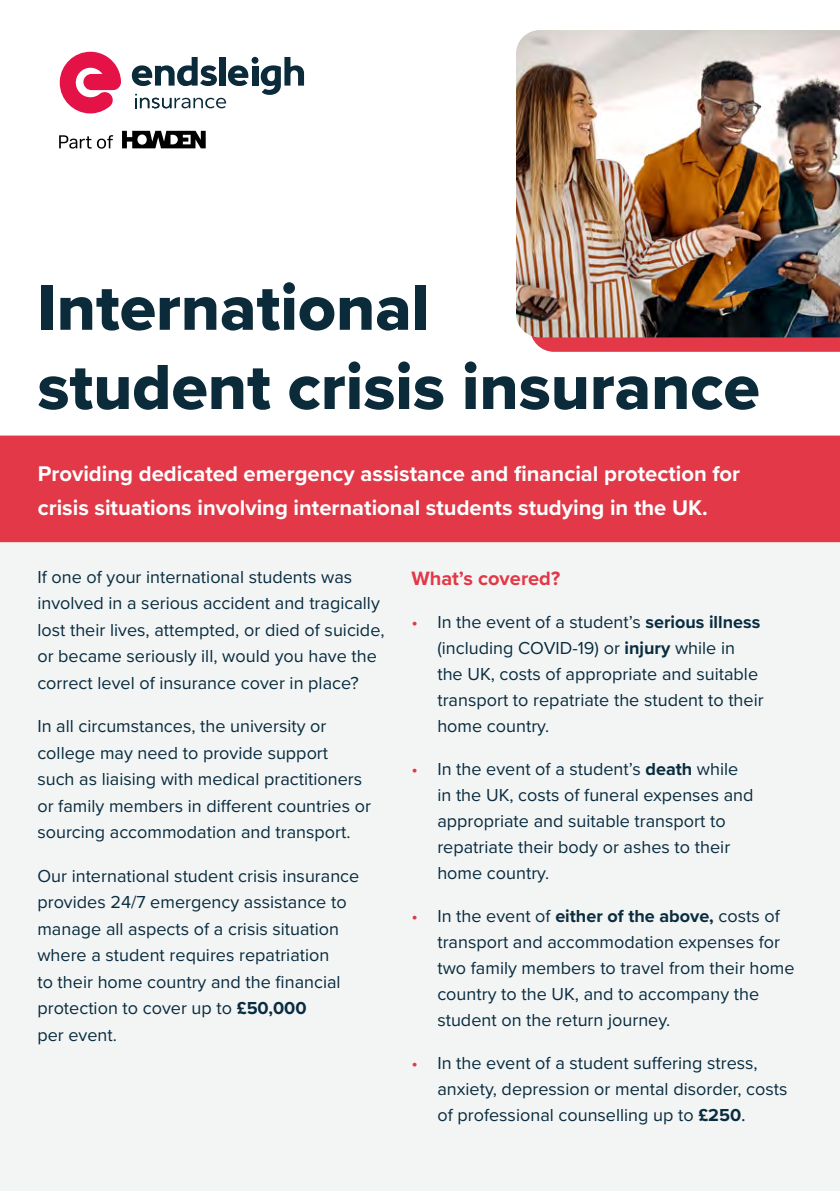
<style>
.page{position:relative;width:840px;height:1191px;background:#fff}
.page>*{position:absolute;margin:0;border:0;box-sizing:border-box;transform-origin:0 0}
.t1{font:66px/79.2px "Proxima Nova Extrabld";color:#0b2b3b}
.t2{font:700 22px/34px "Proxima Nova";color:#fff}
.t3{font:700 20px "Proxima Nova";color:#e23847}
.t4{font:18px/26.4px "Proxima Nova";color:#092c3f}
.s1{font-weight:700}
.s2{color:#e23847}
.s3{font-size:20px}
</style>
<div class="page">
<svg style="left:532px;top:337px;width:307px;height:15px;background:#de3e4c"></svg>
<div style="left:0;top:480px;width:839px;height:711px;background:#f3f5f5"></div>
<div style="left:0;top:435px;width:839px;height:107px;background:#e23847"></div>
<img style="left:516px;top:30px;width:323px;height:307px">
<svg style="left:60px;top:52px;width:61px;height:61px"></svg>
<svg style="left:132px;top:57px;width:85px;height:29px"></svg>
<div style="left:219px;top:57px;width:6px;height:29px;background:#0b2b3b"></div>
<div style="left:252px;top:66px;width:6px;height:20px;background:#0b2b3b"></div>
<svg style="left:260px;top:57px;width:44px;height:38px"></svg>
<div style="left:251px;top:57px;width:7px;height:7px;background:#0b2b3b;border-radius:50%"></div>
<svg style="left:135px;top:94px;width:91px;height:14px"></svg>
<svg style="left:228px;top:65px;width:20px;height:21px"></svg>
<svg style="left:59px;top:135px;width:54px;height:14px"></svg>
<svg style="left:122px;top:131px;width:83px;height:17px"></svg>
<h1 class="t1" style="left:37px;top:267px;width:723px">International<br>student crisis insurance</h1>
<p class="t2" style="left:38px;top:456px;width:703px">Providing dedicated emergency assistance and financial protection for crisis situations involving international students studying in the UK.</p>
<p class="t4" style="left:37px;top:563px;width:348px">If one of your international students was involved in a serious accident and tragically lost their lives, attempted, or died of suicide, or became seriously ill, would you have the correct level of insurance cover in place?</p>
<p class="t4" style="left:37px;top:712px;width:335px">In all circumstances, the university or college may need to provide support<br>such as liaising with medical practitioners or family members in different countries or sourcing accommodation and transport.</p>
<p class="t4" style="left:37px;top:862px;width:323px">Our international student crisis insurance provides 24/7 emergency assistance to manage all aspects of a crisis situation where a student requires repatriation<br>to their home country and the financial protection to cover up to <span class="s1">£50,000<br></span>per event.</p>
<p class="t3" style="left:411px;top:563px;width:150px">What’s covered?</p>
<p class="t4" style="left:437px;top:608px;width:327px;text-indent:-26px"><span class="s2">•</span> In the event of a student’s <span class="s1">serious illness </span>(including COVID-19) or <span class="s1">injury</span> while in the UK, costs of appropriate and suitable transport to repatriate the student to their home country.</p>
<p class="t4" style="left:437px;top:755px;width:317px;text-indent:-26px"><span class="s2">•</span> In the event of a student’s <span class="s1">death</span> while in the UK, costs of funeral expenses and appropriate and suitable transport to repatriate their body or ashes to their home country.</p>
<p class="t4" style="left:437px;top:901px;width:358px;text-indent:-26px"><span class="s2">•</span> In the event of <span class="s1">either of the above,</span> costs of transport and accommodation expenses for two family members to travel from their home country to the UK, and to accompany the student on the return journey.</p>
<p class="t4" style="left:437px;top:1048px;width:351px;text-indent:-26px"><span class="s2">•</span> In the event of a student suffering stress, anxiety, depression or mental disorder, costs of professional counselling up to <span class="s1">£250</span><span class="s3">.</span></p>
</div>
